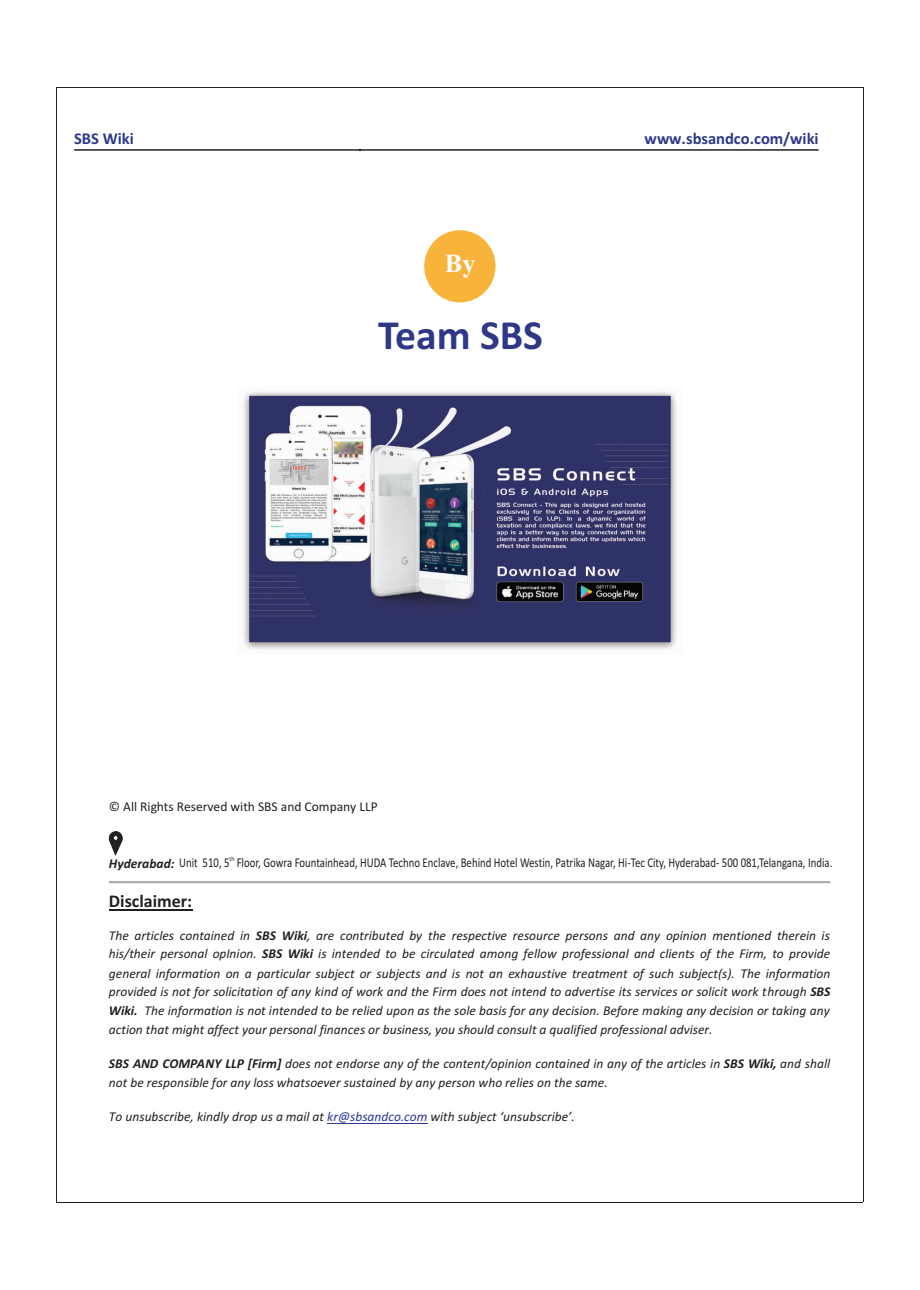
<style>
.page{position:relative;width:920px;height:1290px;background:#fff}
.page>*{position:absolute;margin:0;border:0;box-sizing:border-box;transform-origin:0 0}
.t1{font:700 41.7px "Calibri";color:#2e3887}
.t2{font:700 26.1px "Times New Roman";color:#fff}
.t3{font:700 18px "Calibri";color:#231f20}
.t4{font:700 16.5px "Calibri";color:#2e3887}
.t5{font:italic 13.5px/18.9px "Calibri";color:#231f20;text-align:justify}
.t6{font:13.5px "Calibri";color:#231f20;scale:.8 1}
.t7{font:13.5px "Calibri";color:#231f20}
.t8{font:6.75px "Calibri";color:#231f20;scale:.8 1}
.s1{font-weight:700;font-style:italic}
.s2{font-weight:700}
.s3{color:#2c3695}
</style>
<div class="page">
<hr style="left:57px;top:87px;width:806px;height:1px;background:#231f20">
<hr style="left:56px;top:88px;width:1px;height:1114px;background:#231f20">
<hr style="left:863px;top:88px;width:1px;height:1114px;background:#231f20">
<hr style="left:57px;top:1202px;width:806px;height:1px;background:#231f20">
<div style="left:424px;top:230px;width:72px;height:72px;background:#f8b43a;border-radius:50%"></div>
<hr style="left:74px;top:149px;width:745px;height:2px;background:#231f20">
<hr style="left:109px;top:909px;width:83px;height:1px;background:#231f20">
<hr style="left:327px;top:1123px;width:100px;height:1px;background:#2c3695">
<hr style="left:109px;top:881px;width:721px;height:2px;background:#acadb1">
<hr style="left:109px;top:883px;width:721px;height:1px;background:#e4e5e7">
<svg style="left:109px;top:831px;width:14px;height:24px"></svg>
<img style="left:243px;top:391px;width:434px;height:258px">
<p class="t4" style="left:74px;top:132px;width:61px">SBS Wiki</p>
<p class="t4" style="left:645px;top:132px;width:175px">www.sbsandco.com/wiki</p>
<h2 class="t2" style="left:445px;top:255px;width:32px">By</h2>
<h1 class="t1" style="left:378px;top:317px;width:166px">Team SBS</h1>
<p class="t7" style="left:109px;top:800px;width:270px">© All Rights Reserved with SBS and Company LLP</p>
<p class="t8" style="left:230px;top:855px;width:7px">th</p>
<p class="t6" style="left:109px;top:857px;width:906px"><span class="s1">Hyderabad:</span> Unit 510, 5 Floor, Gowra Fountainhead, HUDA Techno Enclave, Behind Hotel Westin, Patrika Nagar, Hi-Tec City, Hyderabad- 500 081,Telangana, India.</p>
<h3 class="t3" style="left:109px;top:893px;width:85px">Disclaimer:</h3>
<p class="t5" style="left:109px;top:927px;width:723px">The articles contained in <span class="s2">SBS Wiki</span>, are contributed by the respective resource persons and any opinion mentioned therein is his/their personal opInion. <span class="s2">SBS Wiki</span> is intended to be circulated among fellow professional and clients of the Firm, to provide general information on a particular subject or subjects and is not an exhaustive treatment of such subject(s). The information provided is not for solicitation of any kind of work and the Firm does not intend to advertise its services or solicit work through <span class="s2">SBS Wiki.</span> The information is not intended to be relied upon as the sole basis for any decision. Before making any decision or taking any action that might affect your personal finances or business, you should consult a qualified professional adviser.</p>
<p class="t5" style="left:109px;top:1055px;width:723px"><span class="s2">SBS AND COMPANY LLP [Firm]</span> does not endorse any of the content/opinion contained in any of the articles in <span class="s2">SBS Wiki,</span> and shall not be responsible for any loss whatsoever sustained by any person who relies on the same.</p>
<p class="t5" style="left:109px;top:1108px;width:468px">To unsubscribe, kindly drop us a mail at <span class="s3">kr@sbsandco.com</span> with subject ‘unsubscribe’.</p>
</div>
